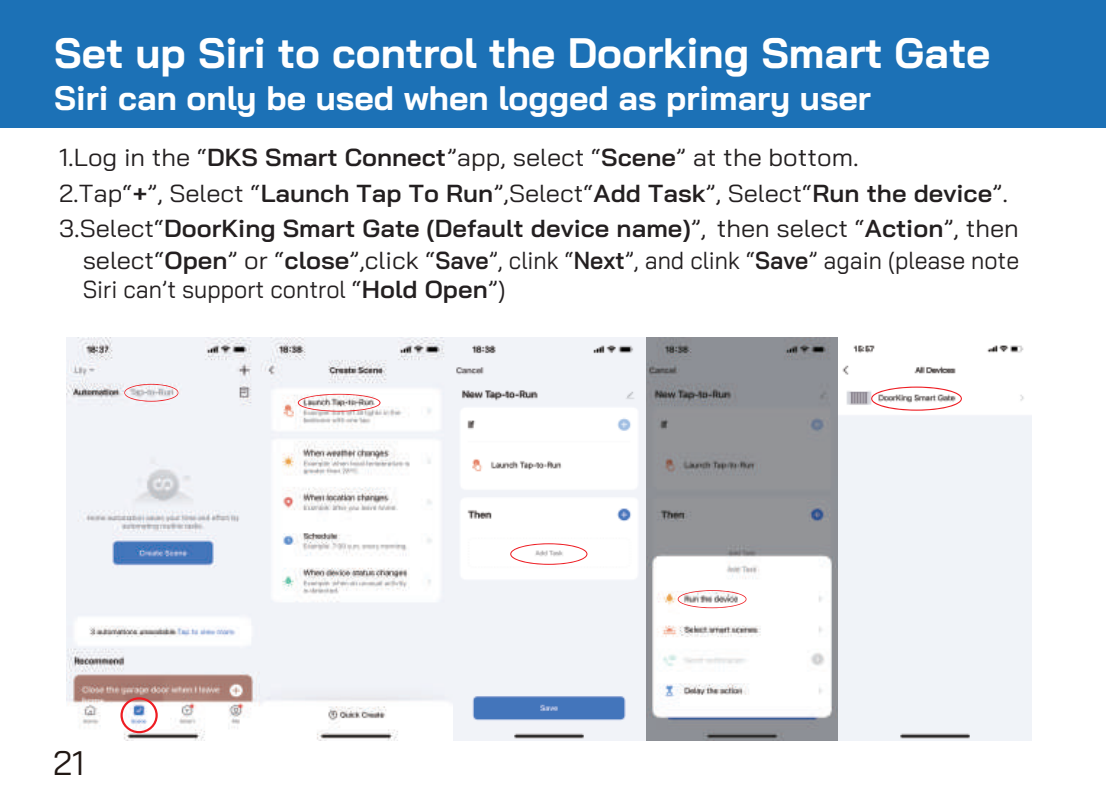
<style>
.page{position:relative;width:1106px;height:808px;background:#fff}
.page>*{position:absolute;margin:0;border:0;box-sizing:border-box;transform-origin:0 0}
.t1{font:700 42.6px "Bai Jamjuree";color:#fff}
.t2{font:700 33.9px "Bai Jamjuree";color:#fff}
.t3{font:33.9px "Bai Jamjuree";color:#211814}
.t4{font:24.6px/35.4px "Bai Jamjuree";color:#231f20;scale:1.04 1}
.s1{font-weight:600}
</style>
<div class="page">
<img style="left:66px;top:338px;width:965px;height:403px">
<svg style="left:120px;top:697px;width:38px;height:36px"></svg>
<svg style="left:298px;top:394px;width:82px;height:18px"></svg>
<svg style="left:124px;top:384px;width:54px;height:18px"></svg>
<svg style="left:510px;top:543px;width:77px;height:22px"></svg>
<svg style="left:677px;top:590px;width:69px;height:18px"></svg>
<svg style="left:871px;top:387px;width:90px;height:24px"></svg>
<div style="left:0;top:0;width:1106px;height:128px;background:#1c71b6"></div>
<h1 class="t1" style="left:54px;top:28px;width:937px">Set up Siri to control the Doorking Smart Gate</h1>
<h2 class="t2" style="left:54px;top:78px;width:818px">Siri can only be used when logged as primary user</h2>
<p class="t4" style="left:59px;top:140px;width:924px">1.Log in the “<span class="s1">DKS Smart Connect</span>”app, select “<span class="s1">Scene</span>” at the bottom.<br>2.Tap“<span class="s1">+</span>”, Select “<span class="s1">Launch Tap To Run</span>”,Select“<span class="s1">Add Task</span>”, Select“<span class="s1">Run the device</span>”.<br>3.Select“<span class="s1">DoorKing Smart Gate (Default device name)</span>”, then select “<span class="s1">Action</span>”, then</p>
<p class="t4" style="left:83px;top:245px;width:902px;line-height:29.4px">select“<span class="s1">Open</span>” or “<span class="s1">close</span>”,click “<span class="s1">Save</span>”, clink “<span class="s1">Next</span>”, and clink “<span class="s1">Save</span>” again (please note<br>Siri can’t support control “<span class="s1">Hold Open</span>”)</p>
<h2 class="t3" style="left:53px;top:734px;width:33px">21</h2>
</div>
